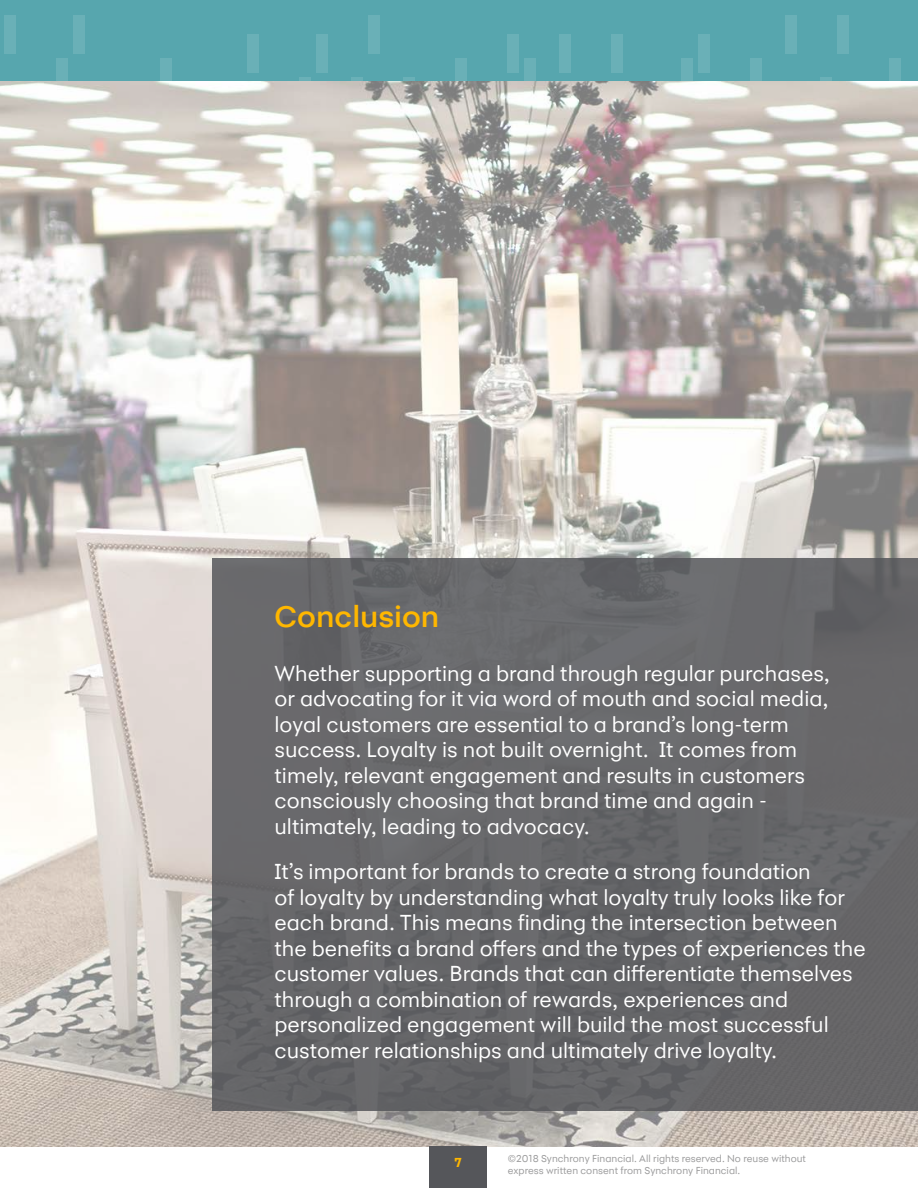
<style>
.page{position:relative;width:918px;height:1188px;background:#fff}
.page>*{position:absolute;margin:0;border:0;box-sizing:border-box;transform-origin:0 0}
.t1{font:500 31.5px "Synchrony Sans";color:#ffb700}
.t2{font:22.5px/25.5px "Synchrony Sans";color:#fff}
.t3{font:700 13.5px "Synchrony Sans";color:#ffb700}
.t4{font:10.5px/12px "Synchrony Sans";color:#99999a}
</style>
<div class="page">
<img style="left:1px;top:81px;width:917px;height:1066px">
<div style="left:0;top:0;width:918px;height:81px;background:#57a6ae"></div>
<div style="left:429px;top:1147px;width:58px;height:41px;background:#55565a"></div>
<div style="left:4px;top:15px;width:11px;height:38px;background:#6ab0b7"></div>
<div style="left:73px;top:15px;width:12px;height:38px;background:#6ab0b7"></div>
<div style="left:160px;top:59px;width:12px;height:22px;background:#6ab0b7"></div>
<div style="left:56px;top:59px;width:12px;height:22px;background:#6ab0b7"></div>
<svg style="left:351px;top:78px;width:12px;height:3px"></svg>
<div style="left:247px;top:34px;width:12px;height:38px;background:#6ab0b7"></div>
<svg style="left:299px;top:78px;width:12px;height:3px"></svg>
<div style="left:368px;top:15px;width:12px;height:38px;background:#6ab0b7"></div>
<svg style="left:403px;top:78px;width:12px;height:3px"></svg>
<div style="left:316px;top:34px;width:12px;height:38px;background:#6ab0b7"></div>
<div style="left:455px;top:59px;width:12px;height:22px;background:#6ab0b7"></div>
<div style="left:611px;top:34px;width:12px;height:38px;background:#6ab0b7"></div>
<div style="left:524px;top:59px;width:12px;height:22px;background:#6ab0b7"></div>
<div style="left:507px;top:34px;width:12px;height:38px;background:#6ab0b7"></div>
<div style="left:559px;top:34px;width:12px;height:38px;background:#6ab0b7"></div>
<div style="left:681px;top:59px;width:12px;height:22px;background:#6ab0b7"></div>
<div style="left:698px;top:34px;width:12px;height:38px;background:#6ab0b7"></div>
<div style="left:785px;top:15px;width:12px;height:38px;background:#6ab0b7"></div>
<div style="left:750px;top:59px;width:12px;height:22px;background:#6ab0b7"></div>
<svg style="left:820px;top:78px;width:11px;height:3px"></svg>
<div style="left:889px;top:59px;width:12px;height:22px;background:#6ab0b7"></div>
<div style="left:837px;top:15px;width:12px;height:38px;background:#6ab0b7"></div>
<div style="left:212px;top:558px;width:706px;height:553px;background:#68686b"></div>
<h1 class="t1" style="left:274px;top:598px;width:166px">Conclusion</h1>
<p class="t2" style="left:274px;top:660px;width:557px">Whether supporting a brand through regular purchases, or advocating for it via word of mouth and social media, loyal customers are essential to a brand’s long-term success. Loyalty is not built overnight. It comes from timely, relevant engagement and results in customers consciously choosing that brand time and again - ultimately, leading to advocacy.</p>
<p class="t2" style="left:274px;top:859px;width:593px">It’s important for brands to create a strong foundation<br>of loyalty by understanding what loyalty truly looks like for each brand. This means finding the intersection between the benefits a brand offers and the types of experiences the customer values. Brands that can differentiate themselves through a combination of rewards, experiences and personalized engagement will build the most successful customer relationships and ultimately drive loyalty.</p>
<p class="t3" style="left:454px;top:1154px;width:9px">7</p>
<p class="t4" style="left:508px;top:1153px;width:300px">©2018 Synchrony Financial. All rights reserved. No reuse without express written consent from Synchrony Financial.</p>
</div>
